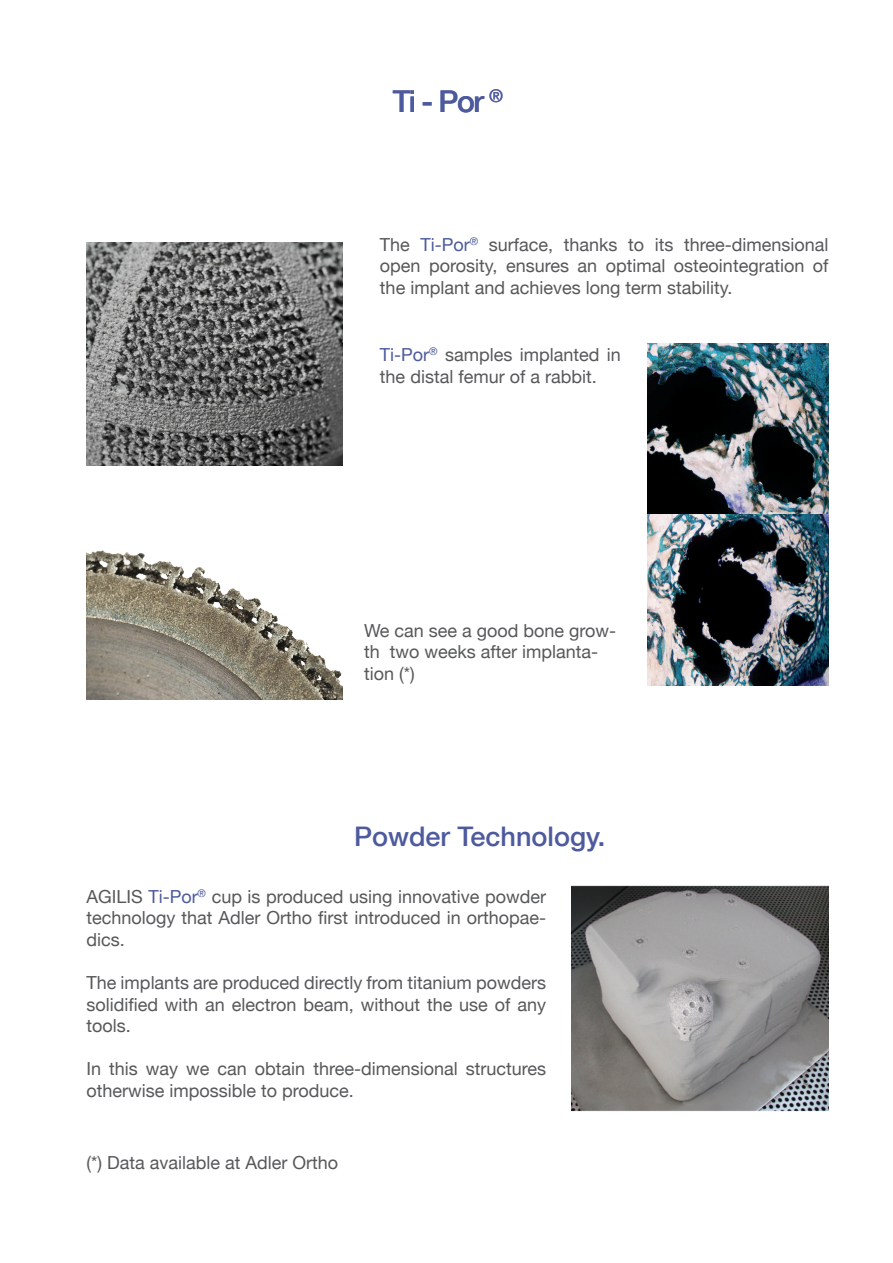
<style>
.page{position:relative;width:893px;height:1263px;background:#fff}
.page>*{position:absolute;margin:0;border:0;box-sizing:border-box;transform-origin:0 0}
.t1{font:500 30px "Helvetica Neue";color:#4d5a9e}
.t2{font:500 27px "Helvetica Neue";color:#4d5a9e}
.t3{font:18px/21.6px "Helvetica Neue";color:#57585a;text-align:justify}
.s1{color:#4d5a9e}
</style>
<div class="page">
<img style="left:86px;top:243px;width:257px;height:222px">
<img style="left:648px;top:344px;width:180px;height:341px">
<img style="left:86px;top:550px;width:257px;height:150px">
<img style="left:572px;top:885px;width:256px;height:226px">
<h1 class="t1" style="left:393px;top:84px;width:112px">Ti - Por <sup>®</sup></h1>
<p class="t3" style="left:380px;top:233px;width:450px">The <span class="s1">Ti-Por</span><sup>®</sup> surface, thanks to its three-dimensional open porosity, ensures an optimal osteointegration of the implant and achieves long term stability.</p>
<p class="t3" style="left:380px;top:344px;width:242px"><span class="s1">Ti-Por</span><sup>®</sup> samples implanted in the distal femur of a rabbit.</p>
<p class="t3" style="left:364px;top:619px;width:254px;text-align:left">We can see a good bone grow&shy;th two weeks after implanta&shy;tion (*)</p>
<h2 class="t2" style="left:354px;top:820px;width:253px">Powder Technology.</h2>
<p class="t3" style="left:86px;top:885px;width:461px">AGILIS <span class="s1">Ti-Por</span><sup>®</sup> cup is produced using innovative powder technology that Adler Ortho first introduced in orthopae&shy;dics.</p>
<p class="t3" style="left:86px;top:971px;width:461px">The implants are produced directly from titanium powders solidified with an electron beam, without the use of any tools.</p>
<p class="t3" style="left:86px;top:1058px;width:461px">In this way we can obtain three-dimensional structures otherwise impossible to produce.</p>
<p class="t3" style="left:86px;top:1152px;width:253px">(*) Data available at Adler Ortho</p>
</div>
